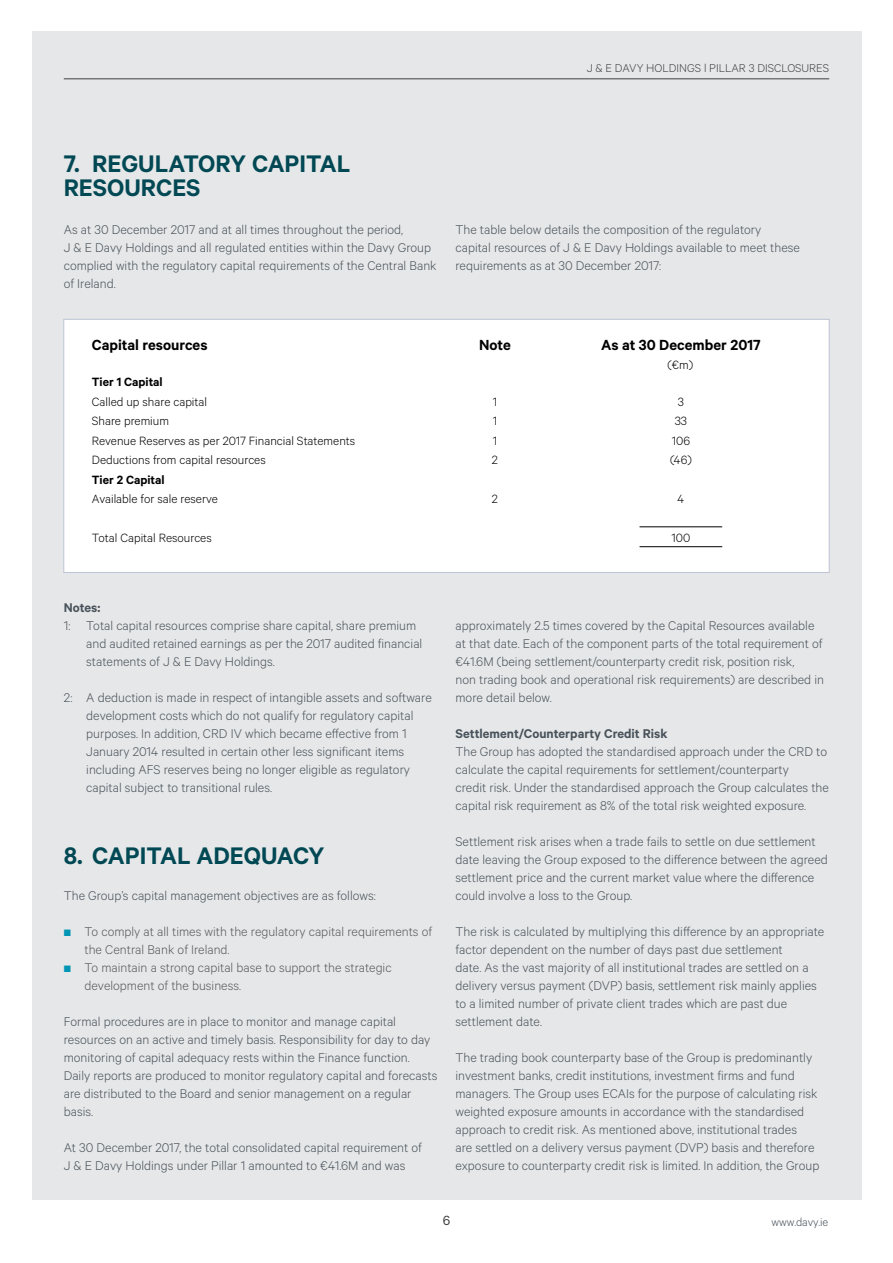
<style>
.page{position:relative;width:893px;height:1263px;background:#fff}
.page>*{position:absolute;margin:0;border:0;box-sizing:border-box;transform-origin:0 0}
.t1{font:600 27px/24px "Calibre";color:#004854}
.t2{font:600 16.5px "Calibre";color:#000}
.t3{font:15px "Calibre";color:#414042}
.t4{font:300 14.25px/18px "Calibre";color:#48525a}
.t5{font:300 14.25px "Calibre";color:#58595b}
.t6{font:600 14.25px "Calibre";color:#48525a}
.t7{font:300 13.5px/19.5px "Calibre";color:#000}
.t8{font:600 13.5px "Calibre";color:#000}
.t9{font:300 12.75px "Calibre";color:#414042}
.t10{font:300 12.75px "Calibre";color:#48525a}
.s1{font-family:"Quadraat";font-weight:400;color:#0095b5}
</style>
<div class="page">
<div style="left:32px;top:32px;width:829px;height:1168px;background:#e6e7e8"></div>
<hr style="left:64px;top:78px;width:765px;height:1px;background:#414042">
<div style="left:63px;top:319px;width:767px;height:254px;background:#fff;border:1px solid #bcc4d5"></div>
<hr style="left:639px;top:526px;width:83px;height:1px;background:#000">
<hr style="left:639px;top:546px;width:83px;height:1px;background:#000">
<p class="t9" style="left:587px;top:61px;width:244px">J &amp; E DAVY HOLDINGS l PILLAR 3 DISCLOSURES</p>
<h1 class="t1" style="left:64px;top:150px;width:288px">7. REGULATORY CAPITAL<br>RESOURCES</h1>
<p class="t4" style="left:64px;top:220px;width:374px">As at 30 December 2017 and at all times throughout the period,<br>J &amp; E Davy Holdings and all regulated entities within the Davy Group complied with the regulatory capital requirements of the Central Bank of Ireland.</p>
<p class="t4" style="left:455px;top:220px;width:346px">The table below details the composition of the regulatory capital resources of J &amp; E Davy Holdings available to meet these requirements as at 30 December 2017:</p>
<p class="t2" style="left:92px;top:335px;width:117px">Capital resources</p>
<p class="t2" style="left:479px;top:335px;width:33px">Note</p>
<p class="t2" style="left:601px;top:335px;width:161px">As at 30 December 2017</p>
<p class="t8" style="left:92px;top:374px;width:72px">Tier 1 Capital</p>
<p class="t7" style="left:92px;top:391px;width:265px">Called up share capital<br>Share premium<br>Revenue Reserves as per 2017 Financial Statements<br>Deductions from capital resources</p>
<p class="t8" style="left:92px;top:471px;width:74px">Tier 2 Capital</p>
<p class="t7" style="left:92px;top:488px;width:128px">Available for sale reserve</p>
<p class="t7" style="left:92px;top:527px;width:122px">Total Capital Resources</p>
<p class="t7" style="left:667px;top:354px;width:27px">(€m)</p>
<p class="t7" style="left:670px;top:391px;width:23px;text-align:center">3<br>33<br>106 (46)</p>
<p class="t7" style="left:677px;top:488px;width:8px">4</p>
<p class="t7" style="left:671px;top:527px;width:20px">100</p>
<p class="t7" style="left:492px;top:391px;width:7px;text-align:justify">1<br>1<br>1<br>2</p>
<p class="t7" style="left:492px;top:488px;width:7px">2</p>
<p class="t6" style="left:64px;top:599px;width:38px">Notes:</p>
<p class="t4" style="left:86px;top:616px;width:338px;text-indent:-23px">1: Total capital resources comprise share capital, share premium and audited retained earnings as per the 2017 audited financial statements of J &amp; E Davy Holdings.</p>
<p class="t4" style="left:86px;top:688px;width:347px;text-indent:-23px">2: A deduction is made in respect of intangible assets and software development costs which do not qualify for regulatory capital purposes. In addition, CRD IV which became effective from 1<br>January 2014 resulted in certain other less significant items including AFS reserves being no longer eligible as regulatory capital subject to transitional rules.</p>
<h1 class="t1" style="left:64px;top:843px;width:262px">8. CAPITAL ADEQUACY</h1>
<p class="t4" style="left:64px;top:886px;width:313px">The Group’s capital management objectives are as follows:</p>
<p class="t5" style="left:64px;top:923px;width:370px"><span class="s1">π</span> To comply at all times with the regulatory capital requirements of</p>
<p class="t5" style="left:85px;top:941px;width:147px">the Central Bank of Ireland.</p>
<p class="t5" style="left:64px;top:959px;width:329px"><span class="s1">π</span> To maintain a strong capital base to support the strategic</p>
<p class="t5" style="left:85px;top:977px;width:158px">development of the business.</p>
<p class="t4" style="left:64px;top:1012px;width:375px">Formal procedures are in place to monitor and manage capital resources on an active and timely basis. Responsibility for day to day monitoring of capital adequacy rests within the Finance function.<br>Daily reports are produced to monitor regulatory capital and forecasts are distributed to the Board and senior management on a regular basis.</p>
<p class="t4" style="left:64px;top:1138px;width:360px">At 30 December 2017, the total consolidated capital requirement of<br>J &amp; E Davy Holdings under Pillar 1 amounted to €41.6M and was</p>
<p class="t4" style="left:455px;top:616px;width:370px">approximately 2.5 times covered by the Capital Resources available at that date. Each of the component parts of the total requirement of €41.6M (being settlement/counterparty credit risk, position risk,<br>non trading book and operational risk requirements) are described in more detail below.</p>
<p class="t6" style="left:455px;top:725px;width:214px">Settlement/Counterparty Credit Risk</p>
<p class="t4" style="left:455px;top:742px;width:375px">The Group has adopted the standardised approach under the CRD to calculate the capital requirements for settlement/counterparty<br>credit risk. Under the standardised approach the Group calculates the capital risk requirement as 8% of the total risk weighted exposure.</p>
<p class="t4" style="left:455px;top:832px;width:374px">Settlement risk arises when a trade fails to settle on due settlement date leaving the Group exposed to the difference between the agreed settlement price and the current market value where the difference could involve a loss to the Group.</p>
<p class="t4" style="left:455px;top:922px;width:370px">The risk is calculated by multiplying this difference by an appropriate factor dependent on the number of days past due settlement<br>date. As the vast majority of all institutional trades are settled on a delivery versus payment (DVP) basis, settlement risk mainly applies to a limited number of private client trades which are past due settlement date.</p>
<p class="t4" style="left:455px;top:1048px;width:365px">The trading book counterparty base of the Group is predominantly investment banks, credit institutions, investment firms and fund managers. The Group uses ECAIs for the purpose of calculating risk weighted exposure amounts in accordance with the standardised approach to credit risk. As mentioned above, institutional trades<br>are settled on a delivery versus payment (DVP) basis and therefore exposure to counterparty credit risk is limited. In addition, the Group</p>
<p class="t3" style="left:443px;top:1211px;width:9px">6</p>
<p class="t10" style="left:771px;top:1214px;width:58px">www.davy.ie</p>
</div>
